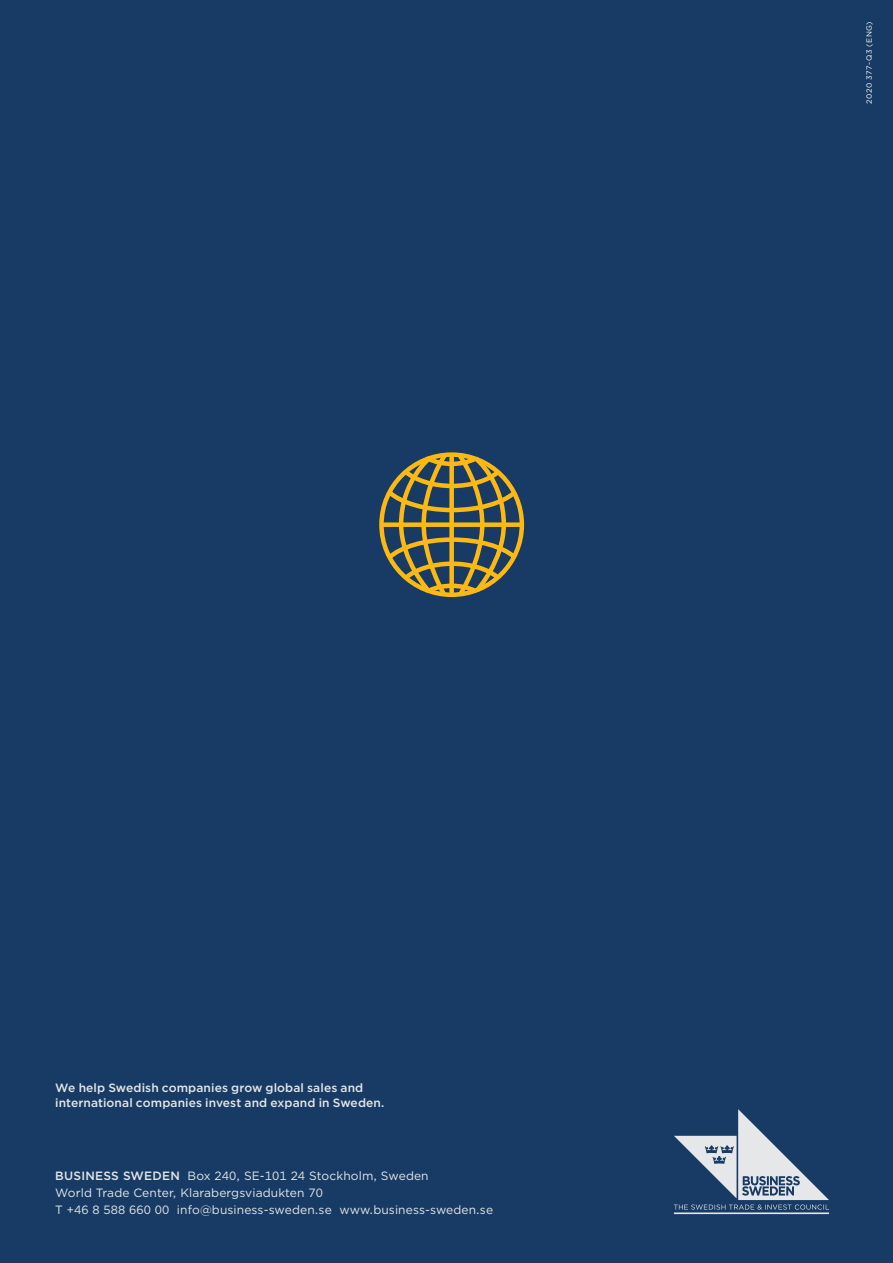
<style>
.page{position:relative;width:893px;height:1263px;background:#183b66}
.page>*{position:absolute;margin:0;border:0;box-sizing:border-box;transform-origin:0 0}
.Contact_Plain_Black{font:12px/16.8px "Gotham";letter-spacing:.01em;color:#e6e7e8}
.t1{font:500 12px/15px "Gotham";letter-spacing:.01em;color:#e6e7e8}
.Namn_och_titel{font:7.5px "Gotham";letter-spacing:.07em;color:#fff}
.s1{font-weight:500}
</style>
<div class="page">
<div style="left:381px;top:522px;width:141px;height:5px;background:#fdb913"></div>
<svg style="left:383px;top:452px;width:137px;height:145px"></svg>
<hr style="left:674px;top:1212px;width:155px;height:2px;background:#e6e7e8">
<svg style="left:674px;top:1109px;width:155px;height:100px"></svg>
<p class="Namn_och_titel" style="left:864px;top:104px;width:84px;rotate:-90deg">2020 377-Q3 (ENG)</p>
<p class="t1" style="left:55px;top:1080px;width:331px">We help Swedish companies grow global sales and international companies invest and expand in Sweden.</p>
<p class="Contact_Plain_Black" style="left:55px;top:1167px;width:439px"><span class="s1">BUSINESS SWEDEN</span> Box 240, SE-101 24 Stockholm, Sweden<br>World Trade Center, Klarabergsviadukten 70<br>T +46 8 588 660 00 info@business-sweden.se www.business-sweden.se</p>
</div>
